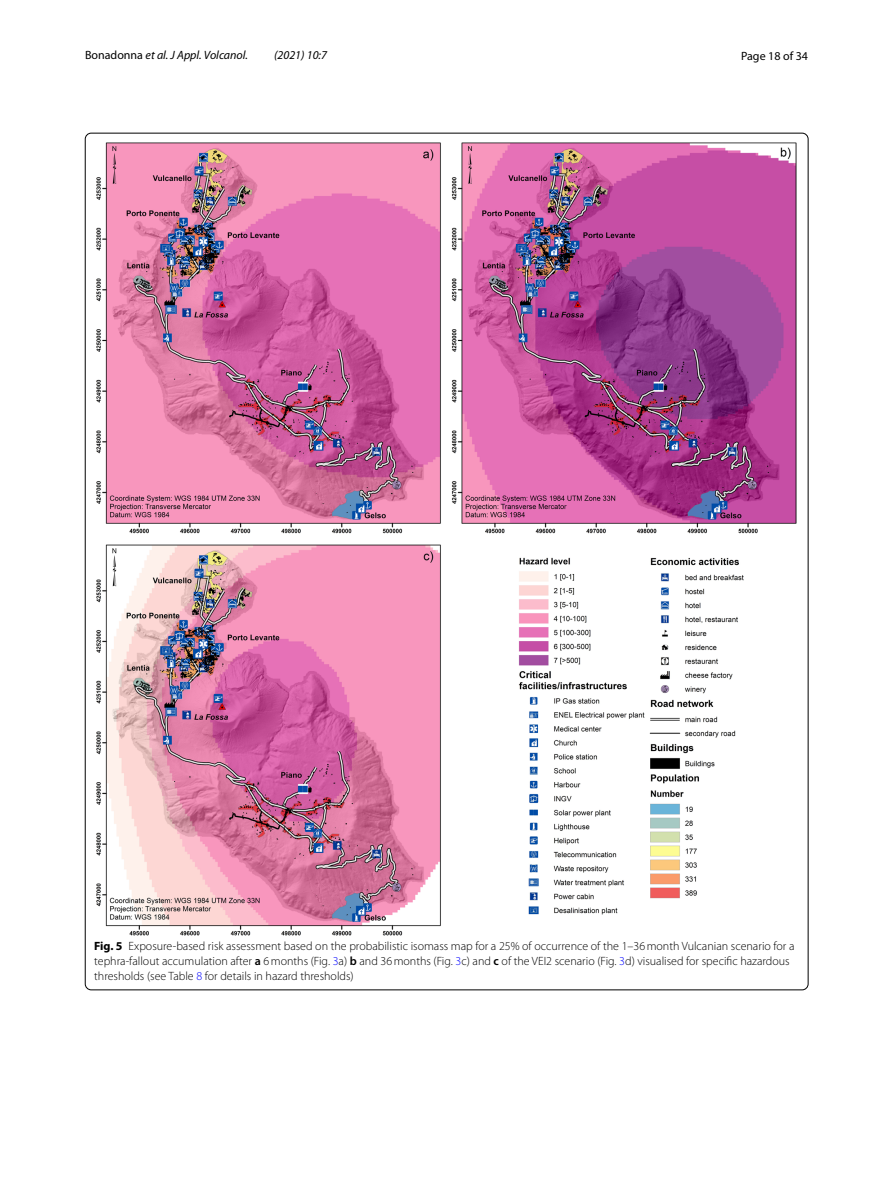
<style>
.page{position:relative;width:893px;height:1187px;background:#fff}
.page>*{position:absolute;margin:0;border:0;box-sizing:border-box;transform-origin:0 0}
.t1{font:300 12px/15px "Myriad Pro";color:#000}
.t2{font:italic 12px "Myriad Pro";color:#000}
.t3{font:12px "Myriad Pro";color:#000}
.s1{font-style:normal}
.s2{font-weight:700}
.s3{font-weight:600}
.s4{color:#00f}
</style>
<div class="page">
<img style="left:96px;top:142px;width:701px;height:793px">
<p class="t2" style="left:85px;top:48px;width:164px"><span class="s1">Bonadonna</span> et al. J Appl. Volcanol.</p>
<p class="t2" style="left:274px;top:48px;width:54px">(2021) 10:7</p>
<p class="t3" style="left:741px;top:48px;width:68px">Page 18 of 34</p>
<p class="t1" style="left:94px;top:938px;width:702px"><span class="s2">Fig. 5</span> Exposure-based risk assessment based on the probabilistic isomass map for a 25% of occurrence of the 1–36month Vulcanian scenario for a tephra-fallout accumulation after <span class="s3">a</span> 6months (Fig. <span class="s4">3</span>a) <span class="s3">b</span> and 36months (Fig. <span class="s4">3</span>c) and <span class="s3">c</span> of the VEI2 scenario (Fig. <span class="s4">3</span>d) visualised for specific hazardous thresholds (see Table <span class="s4">8</span> for details in hazard thresholds)</p>
</div>
